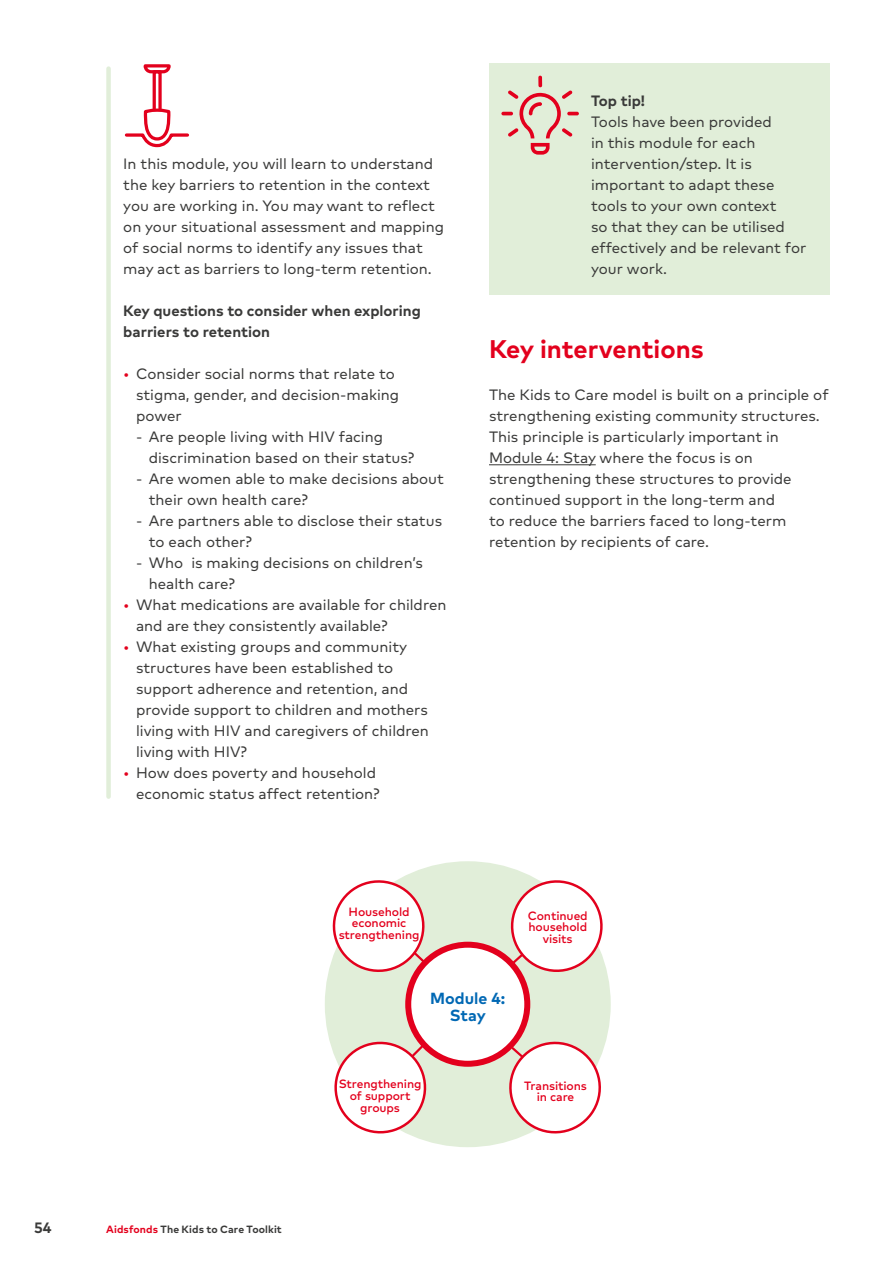
<style>
.page{position:relative;width:893px;height:1263px;background:#fff}
.page>*{position:absolute;margin:0;border:0;box-sizing:border-box;transform-origin:0 0}
.t1{font:700 25.5px "FF Mark Pro AF";color:#e3001d}
.t2{font:700 16.05px/16px "FF Mark Pro AF";color:#0068b4;text-align:center}
.t3{font:15px/21px "FF Mark Pro AF";color:#3a3a39}
.t4{font:700 15px/21px "FF Mark Pro AF";color:#3a3a39}
.t5{font:500 12px/11.7px "FF Mark Pro AF";letter-spacing:-.01em;color:#e3001d;text-align:center}
.t6{font:700 10.5px "FF Mark Pro AF";letter-spacing:.01em;color:#3a3a39}
.s1{color:#e3001d}
</style>
<div class="page">
<div style="left:489px;top:64px;width:340px;height:231px;background:#e1eed9"></div>
<svg style="left:501px;top:76px;width:78px;height:79px"></svg>
<hr style="left:489px;top:464px;width:107px;height:1px;background:#3a3a39">
<div style="left:325px;top:861px;width:286px;height:286px;background:#e1eed9;border-radius:50%"></div>
<div style="left:408px;top:945px;width:119px;height:119px;background:#fff;border-radius:50%"></div>
<div style="left:405px;top:942px;width:125px;height:125px;border:6px solid #e3001d;border-radius:50%"></div>
<svg style="left:328px;top:872px;width:105px;height:108px"></svg>
<svg style="left:328px;top:1034px;width:105px;height:104px"></svg>
<svg style="left:504px;top:1037px;width:102px;height:101px"></svg>
<svg style="left:507px;top:876px;width:100px;height:100px"></svg>
<div style="left:106px;top:69px;width:5px;height:728px;background:#e1eed9"></div>
<div style="left:153px;top:70px;width:9px;height:40px;border:3px solid #e3001d"></div>
<svg style="left:143px;top:64px;width:28px;height:11px"></svg>
<svg style="left:124px;top:107px;width:65px;height:41px"></svg>
<p class="t3" style="left:123px;top:152px;width:322px">In this module, you will learn to understand the key barriers to retention in the context you are working in. You may want to reflect on your situational assessment and mapping of social norms to identify any issues that may act as barriers to long-term retention.</p>
<p class="t4" style="left:123px;top:299px;width:299px">Key questions to consider when exploring barriers to retention</p>
<p class="t3" style="left:136px;top:362px;width:265px;text-indent:-13px"><span class="s1">•</span> Consider social norms that relate to stigma, gender, and decision-making power</p>
<p class="t3" style="left:149px;top:425px;width:267px;text-indent:-13px">- Are people living with HIV facing discrimination based on their status?</p>
<p class="t3" style="left:149px;top:467px;width:297px;text-indent:-13px">- Are women able to make decisions about their own health care?</p>
<p class="t3" style="left:149px;top:509px;width:295px;text-indent:-13px">- Are partners able to disclose their status to each other?</p>
<p class="t3" style="left:149px;top:551px;width:276px;text-indent:-13px">- Who is making decisions on children’s health care?</p>
<p class="t3" style="left:136px;top:593px;width:312px;text-indent:-13px"><span class="s1">•</span> What medications are available for children and are they consistently available?</p>
<p class="t3" style="left:136px;top:635px;width:294px;text-indent:-13px"><span class="s1">•</span> What existing groups and community structures have been established to support adherence and retention, and provide support to children and mothers living with HIV and caregivers of children living with HIV?</p>
<p class="t3" style="left:123px;top:761px;width:258px;text-align:right"><span class="s1">•</span> How does poverty and household economic status affect retention?</p>
<p class="t5" style="left:339px;top:905px;width:82px">Household economic strengthening</p>
<p class="t4" style="left:591px;top:89px;width:56px">Top tip!</p>
<p class="t3" style="left:591px;top:110px;width:217px">Tools have been provided<br>in this module for each intervention/step. It is important to adapt these tools to your own context<br>so that they can be utilised effectively and be relevant for your work.</p>
<h1 class="t1" style="left:489px;top:329px;width:216px">Key interventions</h1>
<p class="t3" style="left:489px;top:383px;width:341px">The Kids to Care model is built on a principle of strengthening existing community structures.<br>This principle is particularly important in Module 4: Stay where the focus is on strengthening these structures to provide continued support in the long-term and<br>to reduce the barriers faced to long-term retention by recipients of care.</p>
<p class="t5" style="left:528px;top:908px;width:61px">Continued household visits</p>
<p class="t4" style="left:34px;top:1216px;width:19px">54</p>
<p class="t6" style="left:106px;top:1221px;width:177px"><span class="s1">Aidsfonds</span> The Kids to Care Toolkit</p>
<p class="t2" style="left:430px;top:989px;width:77px">Module 4:<br>Stay</p>
<p class="t5" style="left:339px;top:1077px;width:84px">Strengthening of support groups</p>
<p class="t5" style="left:524px;top:1078px;width:64px">Transitions in care</p>
</div>
